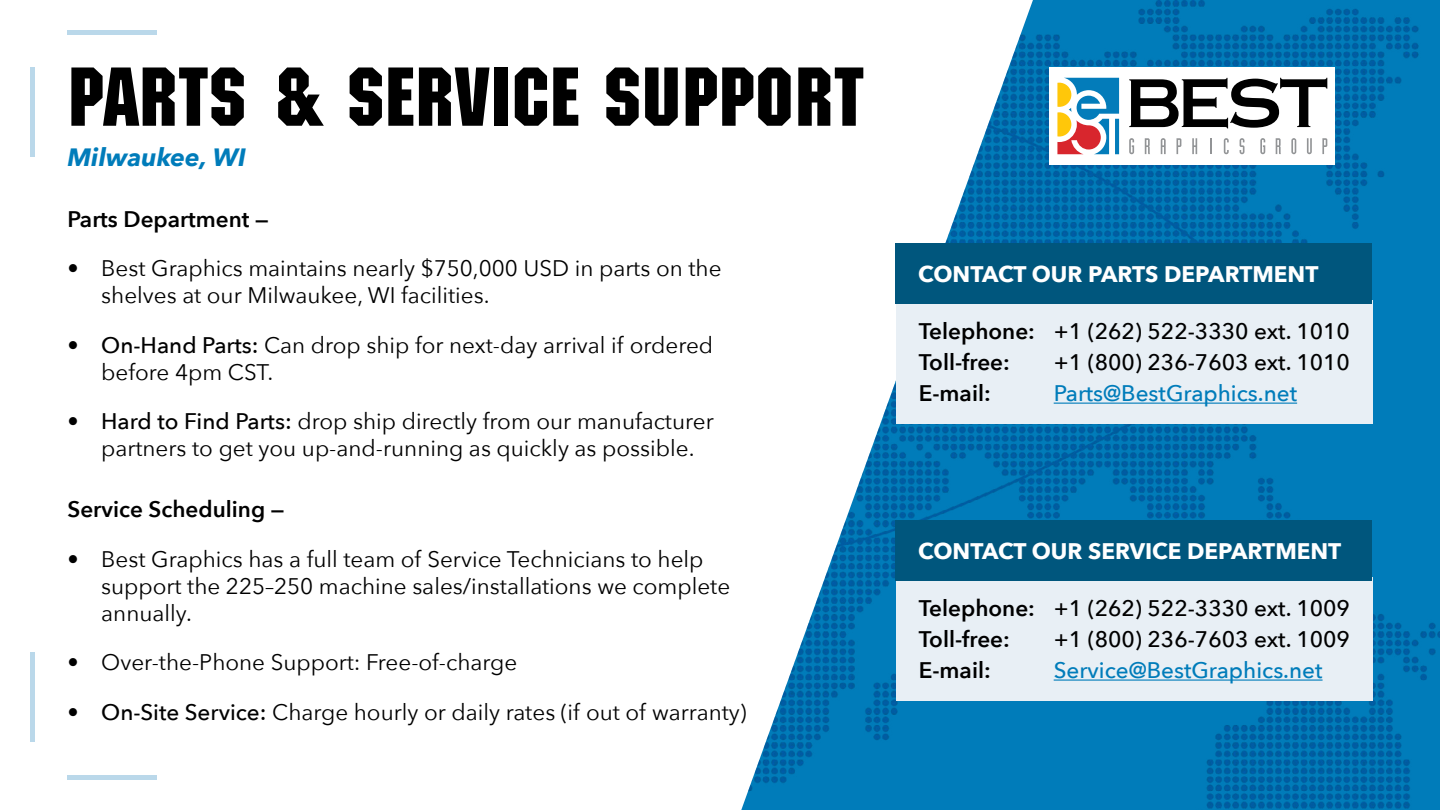
<style>
.page{position:relative;width:1440px;height:810px;background:#fff}
.page>*{position:absolute;margin:0;border:0;box-sizing:border-box;transform-origin:0 0}
.t1{font:81.25px "Machine Std";letter-spacing:.01em;color:#000}
.t2{font:italic 700 25px "Avenir Next";color:#007cba}
.t3{font:22.5px/27px "Avenir Next";color:#000}
.t4{font:500 22.5px/31.2px "Avenir Next";color:#000}
.t5{font:700 22.5px "Avenir Next";color:#fff}
.t6{font:600 22.5px "Avenir Next";color:#000}
.t7{font:500 22.5px "Avenir Next";color:#007cba}
.s1{font-weight:500}
.s2{font-weight:600}
</style>
<div class="page">
<img style="left:741px;top:0;width:699px;height:810px">
<div style="left:1050px;top:68px;width:285px;height:97px;background:#fff"></div>
<svg style="left:1129px;top:138px;width:5px;height:16px"></svg>
<svg style="left:1145px;top:138px;width:5px;height:16px"></svg>
<svg style="left:1161px;top:138px;width:5px;height:16px"></svg>
<svg style="left:1177px;top:138px;width:4px;height:16px"></svg>
<svg style="left:1192px;top:138px;width:5px;height:16px"></svg>
<svg style="left:1210px;top:138px;width:1px;height:16px"></svg>
<svg style="left:1224px;top:138px;width:5px;height:16px"></svg>
<svg style="left:1240px;top:138px;width:4px;height:16px"></svg>
<svg style="left:1260px;top:138px;width:5px;height:16px"></svg>
<svg style="left:1276px;top:138px;width:5px;height:16px"></svg>
<svg style="left:1307px;top:138px;width:5px;height:16px"></svg>
<svg style="left:1322px;top:138px;width:5px;height:16px"></svg>
<svg style="left:1291px;top:138px;width:5px;height:16px"></svg>
<svg style="left:1129px;top:78px;width:198px;height:50px"></svg>
<svg style="left:1057px;top:78px;width:62px;height:76px"></svg>
<div style="left:896px;top:301px;width:476px;height:123px;background:#e8eff5"></div>
<hr style="left:1054px;top:403px;width:243px;height:1px;background:#007cba">
<div style="left:896px;top:243px;width:476px;height:61px;background:#00567d"></div>
<div style="left:896px;top:577px;width:476px;height:124px;background:#e8eff5"></div>
<hr style="left:1054px;top:680px;width:269px;height:1px;background:#007cba">
<div style="left:896px;top:520px;width:476px;height:61px;background:#00567d"></div>
<hr style="left:68px;top:30px;width:90px;height:4px;background:#bad8ea">
<div style="left:68px;top:775px;width:90px;height:5px;background:#bad8ea"></div>
<div style="left:30px;top:652px;width:5px;height:90px;background:#bad8ea"></div>
<div style="left:30px;top:68px;width:5px;height:90px;background:#bad8ea"></div>
<h1 class="t1" style="left:68px;top:50px;width:798px">PARTS &amp; SERVICE SUPPORT</h1>
<p class="t2" style="left:68px;top:136px;width:180px">Milwaukee, WI</p>
<p class="t6" style="left:68px;top:200px;width:203px">Parts Department —</p>
<p class="t3" style="left:101px;top:254px;width:622px;text-indent:-34px">• Best Graphics maintains nearly $750,000 USD in parts on the shelves at our Milwaukee, WI facilities.</p>
<p class="t3" style="left:101px;top:331px;width:613px;text-indent:-34px"><span class="s1">• On-Hand Parts:</span> Can drop ship for next-day arrival if ordered before 4pm CST.</p>
<p class="t3" style="left:101px;top:407px;width:614px;text-indent:-34px"><span class="s1">• Hard to Find Parts:</span> drop ship directly from our manufacturer partners to get you up-and-running as quickly as possible.</p>
<p class="t6" style="left:68px;top:490px;width:218px">Service Scheduling —</p>
<p class="t3" style="left:101px;top:545px;width:631px;text-indent:-34px">• Best Graphics has a full team of Service Technicians to help support the 225–250 machine sales/installations we complete annually.</p>
<p class="t3" style="left:68px;top:648px;width:451px">• Over-the-Phone Support: Free-of-charge</p>
<p class="t3" style="left:68px;top:698px;width:681px"><span class="s1">• On-Site Service:</span> Charge hourly or daily rates (if out of warranty)</p>
<p class="t5" style="left:918px;top:254px;width:402px">CONTACT OUR PARTS DEPARTMENT</p>
<p class="t4" style="left:919px;top:315px;width:433px"><span class="s2">Telephone:</span> +1 (262) 522-3330 ext. 1010<br><span class="s2">Toll-free:</span></p>
<p class="t4" style="left:1054px;top:346px;width:298px">+1 (800) 236-7603 ext. 1010</p>
<p class="t6" style="left:919px;top:374px;width:74px">E-mail:</p>
<p class="t7" style="left:1054px;top:374px;width:245px">Parts@BestGraphics.net</p>
<p class="t5" style="left:918px;top:531px;width:425px">CONTACT OUR SERVICE DEPARTMENT</p>
<p class="t4" style="left:919px;top:592px;width:433px"><span class="s2">Telephone:</span> +1 (262) 522-3330 ext. 1009<br><span class="s2">Toll-free:</span></p>
<p class="t4" style="left:1054px;top:623px;width:298px">+1 (800) 236-7603 ext. 1009</p>
<p class="t6" style="left:919px;top:651px;width:74px">E-mail:</p>
<p class="t7" style="left:1054px;top:651px;width:270px">Service@BestGraphics.net</p>
</div>
